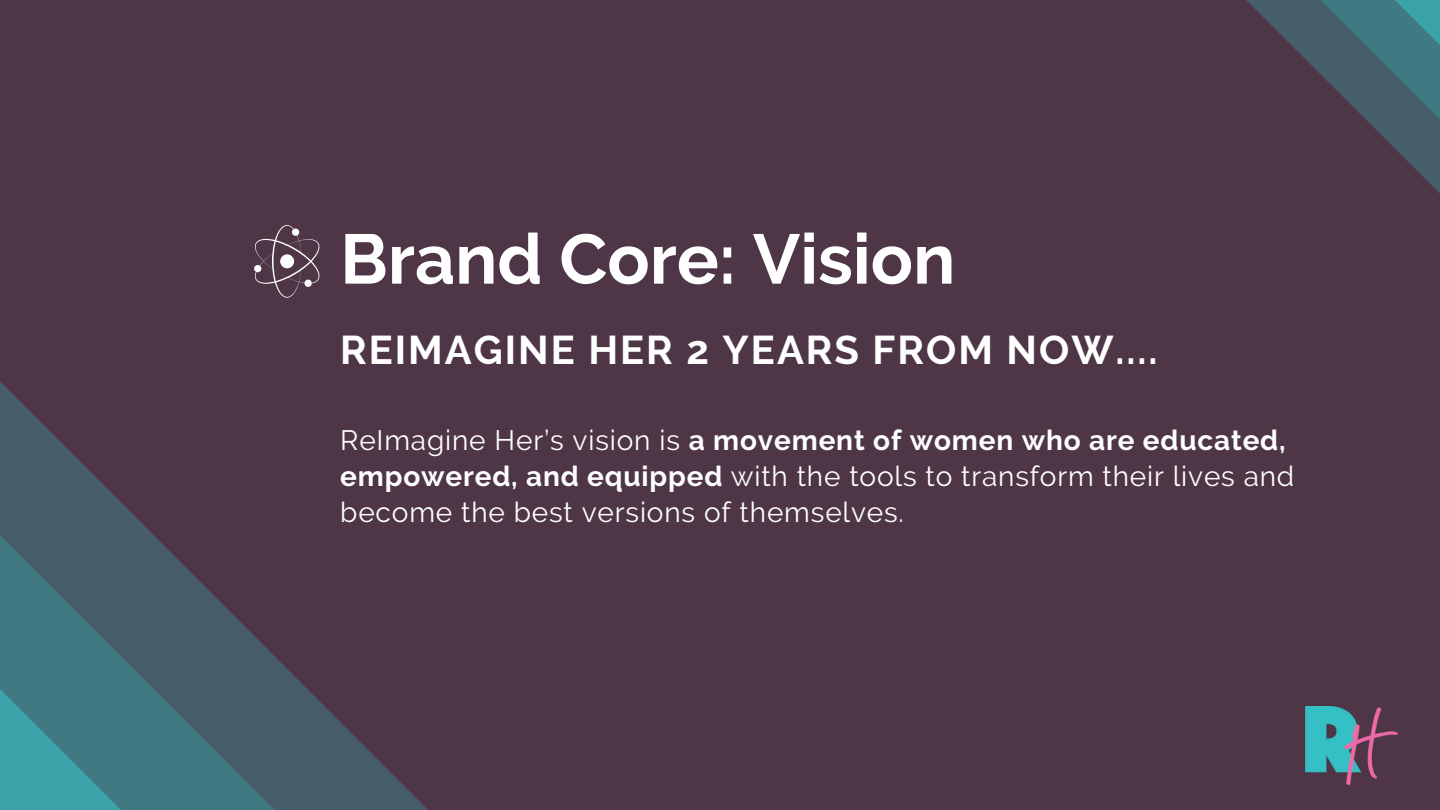
<style>
.page{position:relative;width:1440px;height:810px;background:#4e3646}
.page>*{position:absolute;margin:0;border:0;box-sizing:border-box;transform-origin:0 0}
.t1{font:700 70px "Raleway";color:#fff}
.t2{font:700 40px "Raleway";letter-spacing:.05em;color:#fff}
.t3{font:28px/36px "Raleway";letter-spacing:.03em;color:#fff}
.s1{font-weight:700}
</style>
<div class="page">
<svg style="left:0;top:382px;width:428px;height:428px"></svg>
<svg style="left:0;top:516px;width:290px;height:294px;fill:#465e6a"></svg>
<svg style="left:0;top:670px;width:136px;height:140px"></svg>
<svg style="left:1246px;top:0;width:194px;height:193px"></svg>
<svg style="left:254px;top:225px;width:66px;height:73px"></svg>
<div style="left:280px;top:254px;width:14px;height:14px;background:#fff;border-radius:50%"></div>
<img style="left:1305px;top:707px;width:93px;height:78px">
<h1 class="t1" style="left:340px;top:218px;width:617px">Brand Core: Vision</h1>
<h2 class="t2" style="left:340px;top:327px;width:819px">REIMAGINE HER 2 YEARS FROM NOW....</h2>
<p class="t3" style="left:340px;top:422px;width:956px">ReImagine Her’s vision is <span class="s1">a movement of women who are educated, empowered, and equipped</span> with the tools to transform their lives and become the best versions of themselves.</p>
</div>
